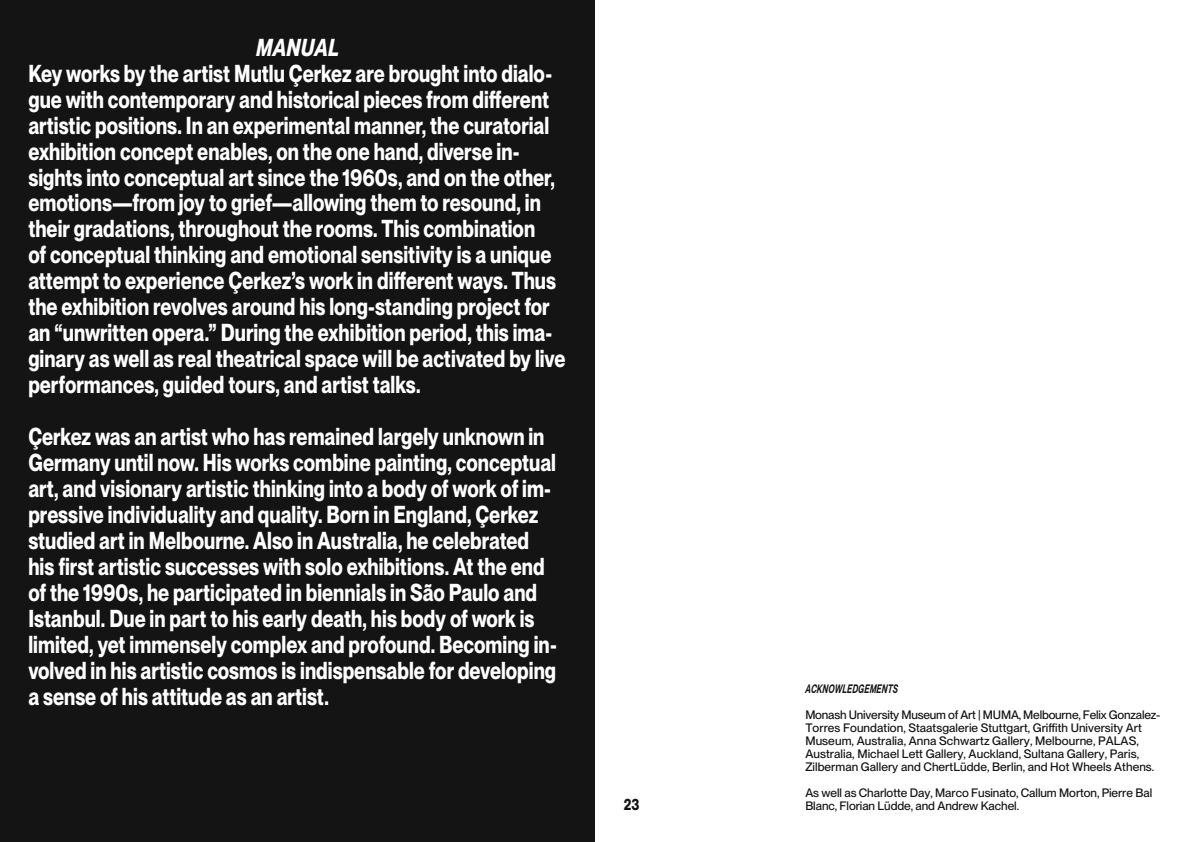
<style>
.page{position:relative;width:1191px;height:842px;background:#fff}
.page>*{position:absolute;margin:0;border:0;box-sizing:border-box;transform-origin:0 0}
.t1{font:700 semi-condensed 24px/26px "OT Neue Montreal Squeezed";color:#fff}
.t2{font:italic 700 semi-condensed 24px "OT Neue Montreal Squeezed";color:#fff}
.t3{font:700 semi-condensed 16px "OT Neue Montreal Squeezed";color:#131413}
.t4{font:500 12px/13px "OT Neue Montreal Squeezed";letter-spacing:.005em;color:#131413}
.t5{font:italic 600 condensed 12px "OT Neue Montreal Squeezed";letter-spacing:.01em;color:#131413;scale:1.1 1}
</style>
<div class="page">
<div style="left:0;top:0;width:595px;height:842px;background:#131413"></div>
<p class="t2" style="left:256px;top:32px;width:84px">MANUAL</p>
<p class="t1" style="left:28px;top:60px;width:538px">Key works by the artist Mutlu Çerkez are brought into dialo&shy;gue with contemporary and historical pieces from different artistic positions. In an experimental manner, the curatorial exhibition concept enables, on the one hand, diverse in&shy;sights into conceptual art since the 1960s, and on the other, emotions—from joy to grief—allowing them to resound, in their gradations, throughout the rooms. This combination<br>of conceptual thinking and emotional sensitivity is a unique attempt to experience Çerkez’s work in different ways. Thus the exhibition revolves around his long-standing project for an “unwritten opera.” During the exhibition period, this ima&shy;ginary as well as real theatrical space will be activated by live performances, guided tours, and artist talks.</p>
<p class="t1" style="left:28px;top:424px;width:530px">Çerkez was an artist who has remained largely unknown in Germany until now. His works combine painting, conceptual art, and visionary artistic thinking into a body of work of im&shy;pressive individuality and quality. Born in England, Çerkez studied art in Melbourne. Also in Australia, he celebrated his first artistic successes with solo exhibitions. At the end of the 1990s, he participated in biennials in São Paulo and Istanbul. Due in part to his early death, his body of work is limited, yet immensely complex and profound. Becoming in&shy;volved in his artistic cosmos is indispensable for developing a sense of his attitude as an artist.</p>
<p class="t3" style="left:624px;top:794px;width:17px">23</p>
<p class="t5" style="left:805px;top:681px;width:86px">ACKNOWLEDGEMENTS</p>
<p class="t4" style="left:805px;top:708px;width:356px">Monash University Museum of Art | MUMA, Melbourne, Felix Gonzalez-Torres Foundation, Staatsgalerie Stuttgart, Griffith University Art Museum, Australia, Anna Schwartz Gallery, Melbourne, PALAS, Australia, Michael Lett Gallery, Auckland, Sultana Gallery, Paris, Zilberman Gallery and ChertLüdde, Berlin, and Hot Wheels Athens.</p>
<p class="t4" style="left:805px;top:786px;width:348px">As well as Charlotte Day, Marco Fusinato, Callum Morton, Pierre Bal<br>Blanc, Florian Lüdde, and Andrew Kachel.</p>
</div>
